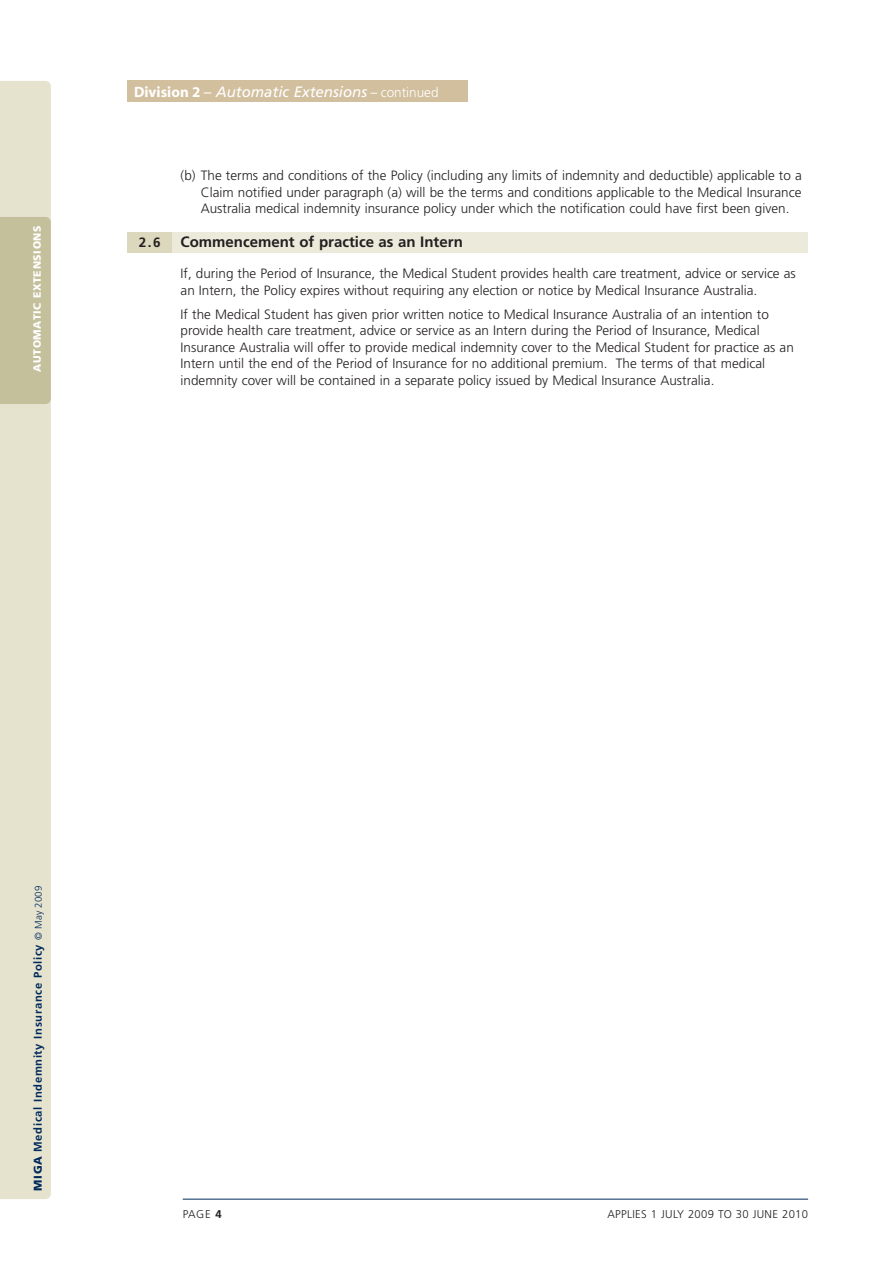
<style>
.page{position:relative;width:893px;height:1263px;background:#fff}
.page>*{position:absolute;margin:0;border:0;box-sizing:border-box;transform-origin:0 0}
.t1{font:italic 15px "Frutiger";color:#fff}
.t2{font:700 15px "Frutiger";color:#231f20}
.t3{font:300 13.5px/16.5px "Frutiger";color:#231f20}
.t4{font:700 13.5px "Frutiger";color:#231f20}
.t5{font:700 11.25px "Frutiger";letter-spacing:.055em;color:#002a5c}
.t6{font:300 11.25px "Frutiger";letter-spacing:.03em;color:#231f20}
.t7{font:900 10.5px "Frutiger";letter-spacing:.06em;color:#fff}
.s1{font-family:"Myriad";font-weight:700;font-style:normal}
.s2{font-family:"Myriad"}
.s3{font-weight:300;font-style:normal;font-size:13.5px}
.s4{font-weight:900}
.s5{font-weight:300;font-size:9.75px}
.s6{font-weight:700}
</style>
<div class="page">
<div style="left:127px;top:233px;width:681px;height:20px;background:#ebeadb"></div>
<div style="left:127px;top:233px;width:45px;height:20px;background:#dbd8bd"></div>
<hr style="left:183px;top:1199px;width:625px;height:1px;background:#002a5c">
<div style="left:0;top:81px;width:51px;height:1118px;background:#e5e2ce"></div>
<div style="left:0;top:217px;width:51px;height:187px;background:#c5c09c"></div>
<div style="left:127px;top:81px;width:341px;height:21px;background:#d2bf9e"></div>
<p class="t7" style="left:33px;top:372px;width:148px;rotate:-90deg">AUTOMATIC EXTENSIONS</p>
<p class="t1" style="left:134px;top:85px;width:306px"><span class="s1">Division 2</span> – Automatic Extensions <span class="s2">–</span> <span class="s3">continued</span></p>
<p class="t4" style="left:139px;top:237px;width:23px">2.6</p>
<p class="t3" style="left:201px;top:168px;width:602px;text-align:justify;text-indent:-20px">(b) The terms and conditions of the Policy (including any limits of indemnity and deductible) applicable to a Claim notified under paragraph (a) will be the terms and conditions applicable to the Medical Insurance Australia medical indemnity insurance policy under which the notification could have first been given.</p>
<p class="t2" style="left:181px;top:236px;width:284px">Commencement of practice as an Intern</p>
<p class="t3" style="left:181px;top:266px;width:616px">If, during the Period of Insurance, the Medical Student provides health care treatment, advice or service as an Intern, the Policy expires without requiring any election or notice by Medical Insurance Australia.</p>
<p class="t3" style="left:181px;top:307px;width:614px">If the Medical Student has given prior written notice to Medical Insurance Australia of an intention to provide health care treatment, advice or service as an Intern during the Period of Insurance, Medical Insurance Australia will offer to provide medical indemnity cover to the Medical Student for practice as an Intern until the end of the Period of Insurance for no additional premium. The terms of that medical indemnity cover will be contained in a separate policy issued by Medical Insurance Australia.</p>
<p class="t5" style="left:33px;top:1191px;width:307px;rotate:-90deg"><span class="s4">MIGA</span> Medical Indemnity Insurance Policy <span class="s5">© May 2009</span></p>
<p class="t6" style="left:183px;top:1210px;width:40px">PAGE <span class="s6">4</span></p>
<p class="t6" style="left:607px;top:1210px;width:202px">APPLIES 1 JULY 2009 TO 30 JUNE 2010</p>
</div>
